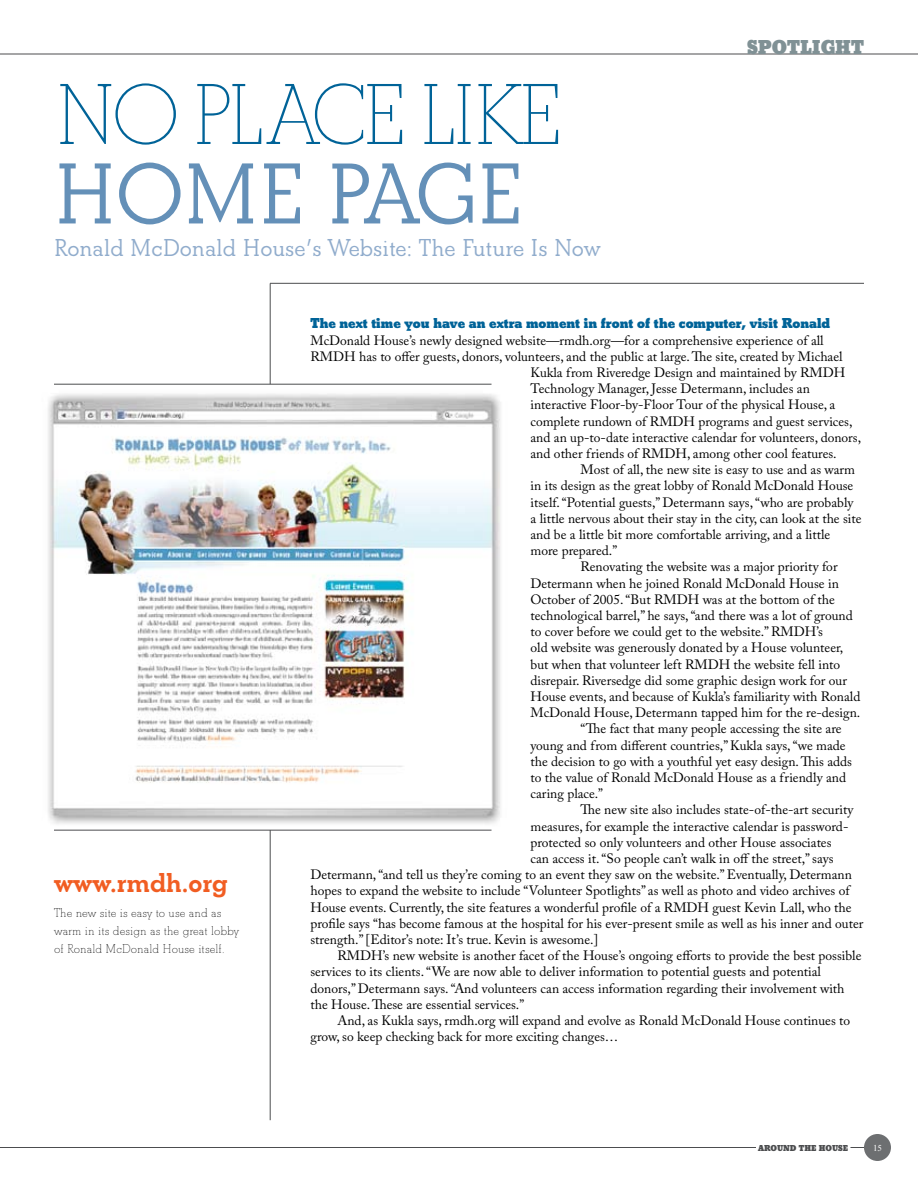
<style>
.page{position:relative;width:918px;height:1188px;background:#fff}
.page>*{position:absolute;margin:0;border:0;box-sizing:border-box;transform-origin:0 0}
.t1{font:300 90px "Beton";letter-spacing:-.06em;color:#006398}
.t2{font:600 90px "Beton";color:#6490b8}
.t3{font:700 28.5px "Beton";color:#f15d22}
.t4{font:600 25.5px "Beton";color:#90accc}
.t5{font:800 21px "Beton";color:#809195}
.t6{font:800 15px "Beton";color:#006398}
.t7{font:13.5px "Adobe Caslon Pro";color:#000}
.t8{font:300 13.5px/18px "Beton";color:#000}
.t9{font:800 9px "Beton";color:#4c4d4f}
.t10{font:9px "Times New Roman";color:#fff}
</style>
<div class="page">
<hr style="left:0;top:1147px;width:756px;height:1px;background:#4c4d4f">
<div style="left:864px;top:1134px;width:27px;height:27px;background:#6d6f71;border-radius:50%"></div>
<hr style="left:0;top:54px;width:918px;height:1px;background:#4c4d4f">
<svg style="left:850px;top:1147px;width:14px;height:1px"></svg>
<img style="left:48px;top:368px;width:453px;height:479px">
<hr style="left:270px;top:830px;width:1px;height:290px;background:#4c4d4f">
<hr style="left:54px;top:830px;width:438px;height:1px;background:#4c4d4f">
<hr style="left:270px;top:283px;width:1px;height:101px;background:#4c4d4f">
<hr style="left:54px;top:384px;width:438px;height:1px;background:#4c4d4f">
<hr style="left:270px;top:283px;width:594px;height:1px;background:#4c4d4f">
<h1 class="t1" style="left:54px;top:68px;width:499px">No Place Like</h1>
<h1 class="t2" style="left:54px;top:143px;width:470px">Home Page</h1>
<h3 class="t4" style="left:54px;top:234px;width:548px">Ronald McDonald House’s Website: The Future Is Now</h3>
<h3 class="t5" style="left:747px;top:35px;width:14px">spotlight</h3>
<h2 class="t3" style="left:54px;top:866px;width:175px">www.rmdh.org</h2>
<p class="t8" style="left:54px;top:904px;width:187px">The new site is easy to use and as warm in its design as the great lobby of Ronald McDonald House itself.</p>
<p class="t6" style="left:310px;top:315px;width:521px">The next time you have an extra moment in front of the computer, visit Ronald</p>
<p class="t7" style="left:310px;top:332px;width:515px">McDonald House’s newly designed website—rmdh.org—for a comprehensive experience of all</p>
<p class="t7" style="left:310px;top:348px;width:534px">RMDH has to offer guests, donors, volunteers, and the public at large. The site, created by Michael</p>
<p class="t7" style="left:531px;top:364px;width:316px">Kukla from Riveredge Design and maintained by RMDH</p>
<p class="t7" style="left:531px;top:381px;width:281px">Technology Manager, Jesse Determann, includes an</p>
<p class="t7" style="left:531px;top:397px;width:306px">interactive Floor-by-Floor Tour of the physical House, a</p>
<p class="t7" style="left:531px;top:413px;width:323px">complete rundown of RMDH programs and guest services,</p>
<p class="t7" style="left:531px;top:429px;width:332px">and an up-to-date interactive calendar for volunteers, donors,</p>
<p class="t7" style="left:531px;top:446px;width:308px">and other friends of RMDH, among other cool features.</p>
<p class="t7" style="left:580px;top:462px;width:276px">Most of all, the new site is easy to use and as warm</p>
<p class="t7" style="left:531px;top:478px;width:324px">in its design as the great lobby of Ronald McDonald House</p>
<p class="t7" style="left:531px;top:494px;width:324px">itself. “Potential guests,” Determann says, “who are probably</p>
<p class="t7" style="left:531px;top:510px;width:333px">a little nervous about their stay in the city, can look at the site</p>
<p class="t7" style="left:531px;top:526px;width:301px">and be a little bit more comfortable arriving, and a little</p>
<p class="t7" style="left:531px;top:543px;width:88px">more prepared.”</p>
<p class="t7" style="left:580px;top:559px;width:259px">Renovating the website was a major priority for</p>
<p class="t7" style="left:531px;top:575px;width:310px">Determann when he joined Ronald McDonald House in</p>
<p class="t7" style="left:531px;top:591px;width:306px">October of 2005. “But RMDH was at the bottom of the</p>
<p class="t7" style="left:531px;top:607px;width:324px">technological barrel,” he says, “and there was a lot of ground</p>
<p class="t7" style="left:531px;top:624px;width:294px">to cover before we could get to the website.” RMDH’s</p>
<p class="t7" style="left:531px;top:640px;width:314px">old website was generously donated by a House volunteer,</p>
<p class="t7" style="left:531px;top:656px;width:311px">but when that volunteer left RMDH the website fell into</p>
<p class="t7" style="left:531px;top:672px;width:318px">disrepair. Riversedge did some graphic design work for our</p>
<p class="t7" style="left:531px;top:688px;width:331px">House events, and because of Kukla’s familiarity with Ronald</p>
<p class="t7" style="left:531px;top:705px;width:331px">McDonald House, Determann tapped him for the re-design.</p>
<p class="t7" style="left:580px;top:721px;width:263px">“The fact that many people accessing the site are</p>
<p class="t7" style="left:531px;top:737px;width:317px">young and from different countries,” Kukla says, “we made</p>
<p class="t7" style="left:531px;top:753px;width:323px">the decision to go with a youthful yet easy design. This adds</p>
<p class="t7" style="left:531px;top:769px;width:317px">to the value of Ronald McDonald House as a friendly and</p>
<p class="t7" style="left:531px;top:786px;width:74px">caring place.”</p>
<p class="t7" style="left:580px;top:802px;width:275px">The new site also includes state-of-the-art security</p>
<p class="t7" style="left:531px;top:818px;width:319px">measures, for example the interactive calendar is password-</p>
<p class="t7" style="left:531px;top:834px;width:303px">protected so only volunteers and other House associates</p>
<p class="t7" style="left:531px;top:850px;width:305px">can access it. “So people can’t walk in off the street,” says</p>
<p class="t7" style="left:310px;top:867px;width:543px">Determann, “and tell us they’re coming to an event they saw on the website.” Eventually, Determann</p>
<p class="t7" style="left:310px;top:883px;width:541px">hopes to expand the website to include “Volunteer Spotlights” as well as photo and video archives of</p>
<p class="t7" style="left:310px;top:899px;width:543px">House events. Currently, the site features a wonderful profile of a RMDH guest Kevin Lall, who the</p>
<p class="t7" style="left:310px;top:915px;width:554px">profile says “has become famous at the hospital for his ever-present smile as well as his inner and outer</p>
<p class="t7" style="left:310px;top:931px;width:289px">strength.” [Editor’s note: It’s true. Kevin is awesome.]</p>
<p class="t7" style="left:337px;top:948px;width:525px">RMDH’s new website is another facet of the House’s ongoing efforts to provide the best possible</p>
<p class="t7" style="left:310px;top:964px;width:512px">services to its clients. “We are now able to deliver information to potential guests and potential</p>
<p class="t7" style="left:310px;top:980px;width:536px">donors,” Determann says. “And volunteers can access information regarding their involvement with</p>
<p class="t7" style="left:310px;top:996px;width:215px">the House. These are essential services.”</p>
<p class="t7" style="left:338px;top:1012px;width:514px">And, as Kukla says, rmdh.org will expand and evolve as Ronald McDonald House continues to</p>
<p class="t7" style="left:310px;top:1029px;width:309px">grow, so keep checking back for more exciting changes…</p>
<p class="t9" style="left:758px;top:1143px;width:92px">AROUND THE HOUSE</p>
<p class="t10" style="left:873px;top:1142px;width:9px">15</p>
</div>
